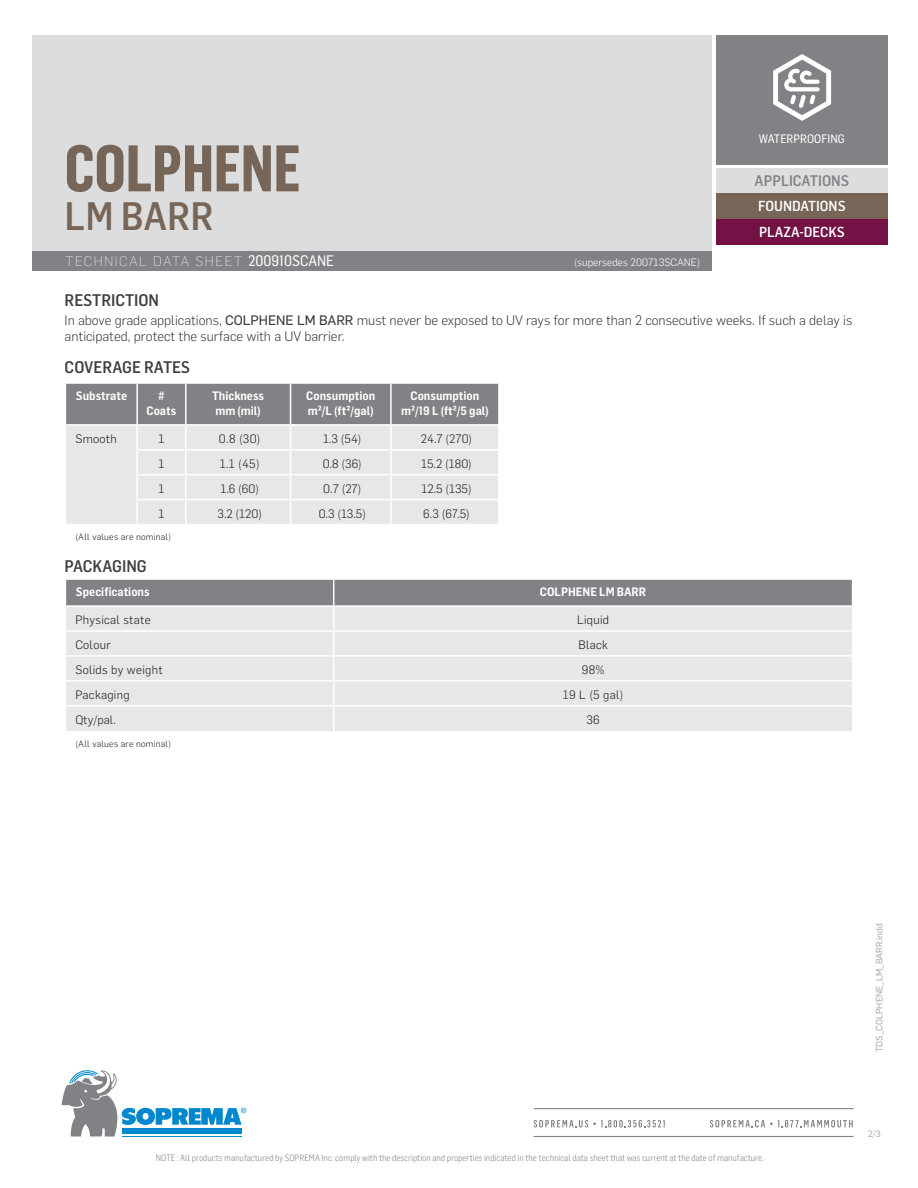
<style>
.page{position:relative;width:918px;height:1188px;background:#fff}
.page>*{position:absolute;margin:0;border:0;box-sizing:border-box;transform-origin:0 0}
.t1{font:700 64.5px "Flama Condensed";color:#776658}
.t2{font:500 39px "Flama Semicondensed";color:#776658}
.Sous-titre{font:500 16.5px "Flama Semicondensed";color:#3e3e3f}
.Texte{font:500 16.5px "Flama Semicondensed";color:#3e3e3f}
.t3{font:500 15px "Flama Semicondensed";color:#808285}
.t4{font:500 14.25px/25.7px "Flama Semicondensed";color:#fff}
.Texte-2{font:300 13.5px/16.2px "Flama";color:#3e3e3f}
.t5{font:200 13.5px "Flama";letter-spacing:.12em;color:#fff}
.Infos_Tableau_Align{font:300 12px "Flama";letter-spacing:.025em;color:#231f20}
.Titre_Tableau_CENTRÉ{font:600 12px/14.4px "Flama Semicondensed";color:#fff;text-align:center}
.Titres_Tableau_ALIGN{font:600 12px "Flama Semicondensed";color:#fff}
.t6{font:12px "Flama Semicondensed Basic";color:#fff}
.t7{font:300 10.5px "Flama";color:#fff}
.t8{font:300 9px "Flama Semicondensed";color:#808285}
.Infos_Tableau_Align-2{font:300 9px "Flama";letter-spacing:.025em;color:#231f20}
.Titre_Tableau_CENTRÉ-2{font:9px "Flama";color:#9d9fa2}
.s1{font-family:"Flama Semicondensed Basic";font-weight:400;font-size:15px}
.s2{font-family:"Flama Basic";font-weight:400}
</style>
<div class="page">
<div style="left:32px;top:35px;width:680px;height:216px;background:#dcdddf"></div>
<div style="left:32px;top:251px;width:680px;height:20px;background:#808285"></div>
<svg style="left:62px;top:1070px;width:184px;height:67px"></svg>
<div style="left:716px;top:35px;width:171px;height:129px;background:#808285"></div>
<div style="left:716px;top:168px;width:171px;height:26px;background:#dcdddf"></div>
<hr style="left:534px;top:1108px;width:320px;height:1px;background:#808285">
<hr style="left:534px;top:1136px;width:320px;height:1px;background:#808285">
<svg style="left:710px;top:1120px;width:143px;height:7px"></svg>
<svg style="left:534px;top:1120px;width:131px;height:7px"></svg>
<div style="left:716px;top:194px;width:171px;height:25px;background:#776658"></div>
<div style="left:716px;top:219px;width:171px;height:26px;background:#741245"></div>
<svg style="left:65px;top:383px;width:434px;height:141px;background:#cacbcd"></svg>
<hr style="left:391px;top:499px;width:109px;height:1px;background:#fff">
<hr style="left:390px;top:500px;width:2px;height:24px;background:#fff">
<hr style="left:498px;top:500px;width:2px;height:24px;background:#fff">
<svg style="left:65px;top:579px;width:788px;height:152px;background:#d5d7d9"></svg>
<hr style="left:65px;top:680px;width:269px;height:2px;background:#fff">
<hr style="left:334px;top:680px;width:519px;height:2px;background:#fff">
<svg style="left:773px;top:54px;width:58px;height:67px"></svg>
<p class="t6" style="left:759px;top:131px;width:87px">WATERPROOFING</p>
<h1 class="t1" style="left:65px;top:128px;width:237px">COLPHENE</h1>
<h2 class="t2" style="left:65px;top:191px;width:151px">LM BARR</h2>
<p class="t4" style="left:758px;top:192px;width:89px">FOUNDATIONS<br>PLAZA-DECKS</p>
<p class="t3" style="left:755px;top:171px;width:96px">APPLICATIONS</p>
<p class="t5" style="left:65px;top:253px;width:270px">TECHNICAL DATA SHEET <span class="s1">200910SCANE</span></p>
<p class="t7" style="left:574px;top:255px;width:128px">(supersedes 200713SCANE)</p>
<p class="Texte" style="left:65px;top:289px;width:96px">RESTRICTION</p>
<p class="Texte-2" style="left:65px;top:312px;width:789px">In above grade applications, <span class="s2">COLPHENE LM BARR</span> must never be exposed to UV rays for more than 2 consecutive weeks. If such a delay is anticipated, protect the surface with a UV barrier.</p>
<p class="Sous-titre" style="left:65px;top:357px;width:127px">COVERAGE RATES</p>
<p class="Titres_Tableau_ALIGN" style="left:76px;top:388px;width:53px">Substrate</p>
<p class="Titre_Tableau_CENTRÉ" style="left:147px;top:388px;width:31px">#<br>Coats</p>
<p class="Titre_Tableau_CENTRÉ" style="left:212px;top:388px;width:54px">Thickness</p>
<p class="Titre_Tableau_CENTRÉ" style="left:306px;top:388px;width:70px">Consumption</p>
<p class="Titre_Tableau_CENTRÉ" style="left:308px;top:403px;width:67px">m²/L (ft²/gal)</p>
<p class="Titre_Tableau_CENTRÉ" style="left:411px;top:388px;width:70px">Consumption</p>
<p class="Titre_Tableau_CENTRÉ" style="left:401px;top:403px;width:89px">m²/19 L (ft²/5 gal)</p>
<p class="Titre_Tableau_CENTRÉ" style="left:215px;top:403px;width:47px">mm (mil)</p>
<p class="Infos_Tableau_Align" style="left:75px;top:431px;width:43px">Smooth</p>
<p class="Infos_Tableau_Align" style="left:158px;top:431px;width:7px">1</p>
<p class="Infos_Tableau_Align" style="left:219px;top:431px;width:43px">0.8 (30)</p>
<p class="Infos_Tableau_Align" style="left:323px;top:431px;width:40px">1.3 (54)</p>
<p class="Infos_Tableau_Align" style="left:421px;top:431px;width:53px">24.7 (270)</p>
<p class="Infos_Tableau_Align" style="left:158px;top:456px;width:7px">1</p>
<p class="Infos_Tableau_Align" style="left:220px;top:456px;width:41px">1.1 (45)</p>
<p class="Infos_Tableau_Align" style="left:323px;top:456px;width:41px">0.8 (36)</p>
<p class="Infos_Tableau_Align" style="left:421px;top:456px;width:52px">15.2 (180)</p>
<p class="Infos_Tableau_Align" style="left:158px;top:480px;width:7px">1</p>
<p class="Infos_Tableau_Align" style="left:220px;top:480px;width:40px">1.6 (60)</p>
<p class="Infos_Tableau_Align" style="left:323px;top:480px;width:40px">0.7 (27)</p>
<p class="Infos_Tableau_Align" style="left:422px;top:480px;width:52px">12.5 (135)</p>
<p class="Infos_Tableau_Align" style="left:158px;top:505px;width:7px">1</p>
<p class="Infos_Tableau_Align" style="left:218px;top:505px;width:46px">3.2 (120)</p>
<p class="Infos_Tableau_Align" style="left:319px;top:505px;width:49px">0.3 (13.5)</p>
<p class="Infos_Tableau_Align" style="left:423px;top:505px;width:48px">6.3 (67.5)</p>
<p class="Infos_Tableau_Align-2" style="left:75px;top:531px;width:97px">(All values are nominal)</p>
<p class="Sous-titre" style="left:65px;top:556px;width:84px">PACKAGING</p>
<p class="Titres_Tableau_ALIGN" style="left:76px;top:584px;width:75px">Specifications</p>
<p class="Titre_Tableau_CENTRÉ" style="left:540px;top:585px;width:108px">COLPHENE LM BARR</p>
<p class="Infos_Tableau_Align" style="left:75px;top:612px;width:77px">Physical state</p>
<p class="Infos_Tableau_Align" style="left:577px;top:612px;width:34px">Liquid</p>
<p class="Infos_Tableau_Align" style="left:75px;top:637px;width:37px">Colour</p>
<p class="Infos_Tableau_Align" style="left:578px;top:637px;width:31px">Black</p>
<p class="Infos_Tableau_Align" style="left:75px;top:662px;width:89px">Solids by weight</p>
<p class="Infos_Tableau_Align" style="left:582px;top:662px;width:24px">98%</p>
<p class="Infos_Tableau_Align" style="left:75px;top:687px;width:56px">Packaging</p>
<p class="Infos_Tableau_Align" style="left:563px;top:687px;width:62px">19 L (5 gal)</p>
<p class="Infos_Tableau_Align" style="left:75px;top:711px;width:42px">Qty/pal.</p>
<p class="Infos_Tableau_Align" style="left:587px;top:712px;width:15px">36</p>
<p class="Infos_Tableau_Align-2" style="left:75px;top:738px;width:97px">(All values are nominal)</p>
<p class="t8" style="left:156px;top:1153px;width:610px">NOTE : All products manufactured by SOPREMA Inc. comply with the description and properties indicated in the technical data sheet that was current at the date of manufacture.</p>
<p class="Titre_Tableau_CENTRÉ-2" style="left:873px;top:1052px;width:130px;rotate:-90deg">TDS_COLPHENE_LM_BARR.indd</p>
<p class="Titre_Tableau_CENTRÉ-2" style="left:868px;top:1127px;width:14px">2/3</p>
</div>
